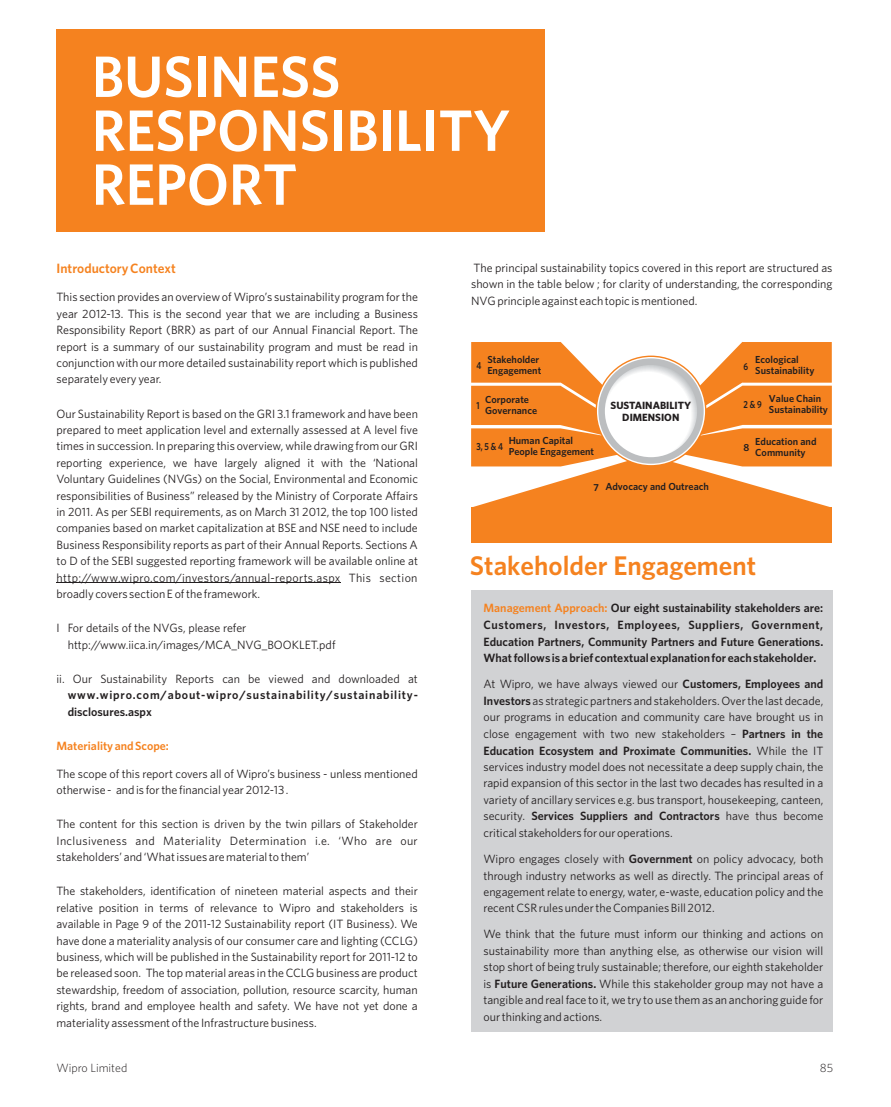
<style>
.page{position:relative;width:891px;height:1107px;background:#fff}
.page>*{position:absolute;margin:0;border:0;box-sizing:border-box;transform-origin:0 0}
.t1{font:58.5px/53.8px "Whitney";color:#fff}
.t2{font:27px "Whitney";color:#f5821f}
.t3{font:13.5px "Whitney";color:#f5821f}
.t4{font:12px/16.4px "Whitney";color:#231f20;text-align:justify}
.t5{font:12px/16.6px "Whitney";color:#231f20;text-align:justify}
.t6{font:12px/16.6px "Whitney";letter-spacing:.07em;color:#231f20}
.t7{font:12px "Whitney";color:#f5821f}
.t8{font:300 12px "Whitney";color:#231f20}
.t9{font:700 10.5px/12.1px "Whitney";color:#231f20;text-align:center}
.t10{font:10.2px/10.6px "Whitney";color:#231f20}
.t11{font:10.2px "Whitney";color:#231f20;scale:.81 1}
.s1{color:#f5821f}
.s2{font-style:inherit}
</style>
<div class="page">
<div style="left:471px;top:590px;width:362px;height:442px;background:#d1d2d4"></div>
<hr style="left:57px;top:583px;width:284px;height:1px;background:#231f20">
<div style="left:57px;top:30px;width:488px;height:202px;background:#f5821f"></div>
<svg style="left:471px;top:342px;width:361px;height:166px"></svg>
<svg style="left:596px;top:356px;width:110px;height:111px"></svg>
<svg style="left:597px;top:357px;width:108px;height:108px"></svg>
<div style="left:598px;top:358px;width:106px;height:106px;background:#bcbec0;border-radius:50%"></div>
<svg style="left:605px;top:365px;width:92px;height:92px;background:#fafbfb"></svg>
<div style="left:471px;top:508px;width:361px;height:35px;background:#f5821f"></div>
<h1 class="t1" style="left:92px;top:54px;width:420px">BUSINESS<br>RESPONSIBILITY<br>REPORT</h1>
<p class="t3" style="left:57px;top:264px;width:121px">Introductory Context</p>
<p class="t4" style="left:57px;top:290px;width:363px">This section provides an overview of Wipro’s sustainability program for the year 2012-13. This is the second year that we are including a Business Responsibility Report (BRR) as part of our Annual Financial Report. The report is a summary of our sustainability program and must be read in conjunction with our more detailed sustainability report which is published separately every year.</p>
<p class="t4" style="left:56px;top:406px;width:363px">Our Sustainability Report is based on the GRI 3.1 framework and have been prepared to meet application level and externally assessed at A level five times in succession. In preparing this overview, while drawing from our GRI reporting experience, we have largely aligned it with the ‘National Voluntary Guidelines (NVGs) on the Social, Environmental and Economic responsibilities of Business” released by the Ministry of Corporate Affairs in 2011. As per SEBI requirements, as on March 31 2012, the top 100 listed companies based on market capitalization at BSE and NSE need to include Business Responsibility reports as part of their Annual Reports. Sections A to D of the SEBI suggested reporting framework will be available online at http://www.wipro.com/investors/annual-reports.aspx This section broadly covers section E of the framework.</p>
<p class="t4" style="left:68px;top:621px;width:269px;text-indent:-11px">I For details of the NVGs, please refer http://www.iica.in/images/MCA_NVG_BOOKLET.pdf</p>
<p class="t4" style="left:56px;top:671px;width:363px">ii. Our Sustainability Reports can be viewed and downloaded at</p>
<p class="t6" style="left:68px;top:688px;width:352px">www.wipro.com/about-wipro/sustainability/sustainability&shy;disclosures.aspx</p>
<p class="t7" style="left:57px;top:742px;width:114px">Materiality and Scope:</p>
<p class="t4" style="left:56px;top:766px;width:363px">The scope of this report covers all of Wipro’s business - unless mentioned otherwise - and is for the financial year 2012-13 .</p>
<p class="t4" style="left:56px;top:817px;width:363px">The content for this section is driven by the twin pillars of Stakeholder Inclusiveness and Materiality Determination i.e. ‘Who are our stakeholders’ and ‘What issues are material to them’</p>
<p class="t4" style="left:56px;top:884px;width:363px">The stakeholders, identification of nineteen material aspects and their relative position in terms of relevance to Wipro and stakeholders is available in Page 9 of the 2011-12 Sustainability report (IT Business). We have done a materiality analysis of our consumer care and lighting (CCLG) business, which will be published in the Sustainability report for 2011-12 to be released soon. The top material areas in the CCLG business are product stewardship, freedom of association, pollution, resource scarcity, human rights, brand and employee health and safety. We have not yet done a materiality assessment of the Infrastructure business.</p>
<p class="t4" style="left:471px;top:260px;width:363px">The principal sustainability topics covered in this report are structured as shown in the table below ; for clarity of understanding, the corresponding NVG principle against each topic is mentioned.</p>
<p class="t10" style="left:487px;top:355px;width:55px">Stakeholder<br>Engagement</p>
<p class="t11" style="left:476px;top:362px;width:8px">4</p>
<p class="t11" style="left:476px;top:401px;width:5px">1</p>
<p class="t10" style="left:485px;top:395px;width:54px">Corporate<br>Governance</p>
<p class="t11" style="left:476px;top:442px;width:34px">3, 5 &amp; 4</p>
<p class="t10" style="left:509px;top:436px;width:87px">Human Capital<br>People Engagement</p>
<p class="t9" style="left:611px;top:400px;width:82px">SUSTAINABILITY<br>DIMENSION</p>
<p class="t10" style="left:594px;top:482px;width:117px">7 Advocacy and Outreach</p>
<p class="t11" style="left:744px;top:362px;width:7px">6</p>
<p class="t10" style="left:755px;top:355px;width:61px">Ecological<br>Sustainability</p>
<p class="t11" style="left:744px;top:401px;width:24px">2 &amp; 9</p>
<p class="t10" style="left:769px;top:394px;width:61px">Value Chain<br>Sustainability</p>
<p class="t10" style="left:744px;top:443px;width:7px">8</p>
<p class="t10" style="left:755px;top:437px;width:63px">Education and<br>Community</p>
<h2 class="t2" style="left:470px;top:555px;width:288px">Stakeholder Engagement</h2>
<p class="t5" style="left:484px;top:601px;width:341px"><span class="s1">Management Approach:</span> Our eight sustainability stakeholders are:<br>Customers, Investors, Employees, Suppliers, Government, Education Partners, Community Partners and Future Generations.<br>What follows is a brief contextual explanation for each stakeholder.</p>
<p class="t4" style="left:484px;top:677px;width:341px">At Wipro, we have always viewed our <span class="s2">Customers, Employees and Investors</span> as strategic partners and stakeholders. Over the last decade, our programs in education and community care have brought us in close engagement with two new stakeholders – <span class="s2">Partners in the Education Ecosystem and Proximate Communities.</span> While the IT services industry model does not necessitate a deep supply chain, the rapid expansion of this sector in the last two decades has resulted in a variety of ancillary services e.g. bus transport, housekeeping, canteen, security. <span class="s2">Services Suppliers and Contractors</span> have thus become critical stakeholders for our operations.</p>
<p class="t4" style="left:483px;top:852px;width:341px">Wipro engages closely with <span class="s2">Government</span> on policy advocacy, both through industry networks as well as directly. The principal areas of engagement relate to energy, water, e-waste, education policy and the recent CSR rules under the Companies Bill 2012.</p>
<p class="t4" style="left:483px;top:927px;width:341px">We think that the future must inform our thinking and actions on sustainability more than anything else, as otherwise our vision will stop short of being truly sustainable; therefore, our eighth stakeholder is <span class="s2">Future Generations.</span> While this stakeholder group may not have a tangible and real face to it, we try to use them as an anchoring guide for our thinking and actions.</p>
<p class="t8" style="left:57px;top:1064px;width:72px">Wipro Limited</p>
<p class="t5" style="left:820px;top:1059px;width:15px">85</p>
</div>
